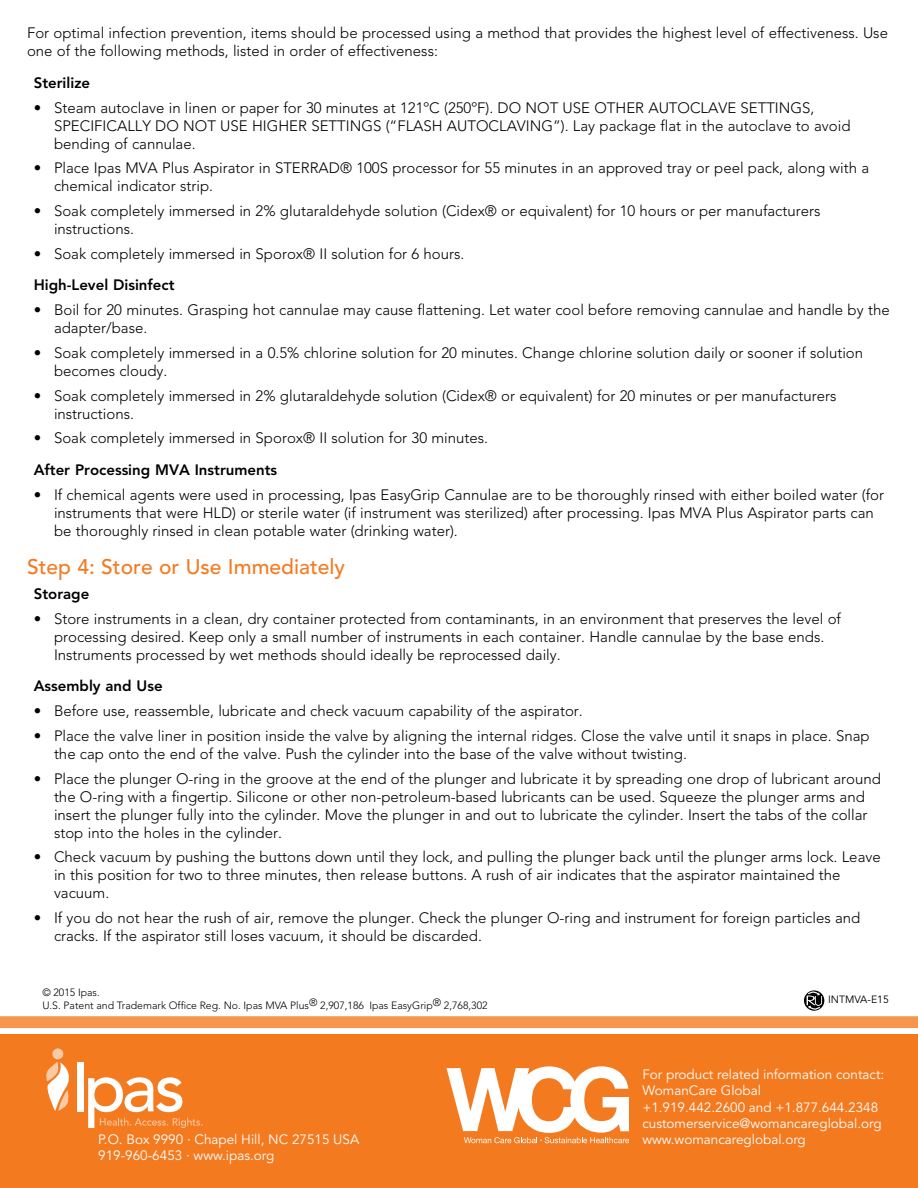
<style>
.page{position:relative;width:918px;height:1188px;background:#fff}
.page>*{position:absolute;margin:0;border:0;box-sizing:border-box;transform-origin:0 0}
.t1{font:500 21px "Avenir LT Std";color:#f47a20}
.t2{font:300 15px/18px "Avenir LT Std";color:#000}
.t3{font:800 15px "Avenir LT Std";color:#000}
.t4{font:13.5px/16.2px "Avenir";color:#fff}
.t5{font:300 10.5px/12.6px "Avenir";color:#000}
.t6{font:10.5px "Avenir";color:#000}
</style>
<div class="page">
<div style="left:0;top:1035px;width:918px;height:153px;background:#f47a20"></div>
<svg style="left:447px;top:1066px;width:182px;height:77px"></svg>
<svg style="left:46px;top:1062px;width:23px;height:49px"></svg>
<div style="left:52px;top:1048px;width:11px;height:11px;background:#fac9a5;border-radius:50%"></div>
<div style="left:77px;top:1062px;width:7px;height:49px;background:#fff"></div>
<svg style="left:88px;top:1077px;width:115px;height:51px"></svg>
<svg style="left:0;top:990px;width:918px;height:39px"></svg>
<p class="t2" style="left:27px;top:24px;width:863px">For optimal infection prevention, items should be processed using a method that provides the highest level of effectiveness. Use one of the following methods, listed in order of effectiveness:</p>
<p class="t3" style="left:34px;top:74px;width:58px">Sterilize</p>
<p class="t2" style="left:54px;top:98px;width:798px;text-indent:-20px">• Steam autoclave in linen or paper for 30 minutes at 121ºC (250ºF). DO NOT USE OTHER AUTOCLAVE SETTINGS,<br>SPECIFICALLY DO NOT USE HIGHER SETTINGS (“FLASH AUTOCLAVING”). Lay package flat in the autoclave to avoid bending of cannulae.</p>
<p class="t2" style="left:54px;top:159px;width:817px;text-indent:-20px">• Place Ipas MVA Plus Aspirator in STERRAD® 100S processor for 55 minutes in an approved tray or peel pack, along with a chemical indicator strip.</p>
<p class="t2" style="left:54px;top:202px;width:768px;text-indent:-20px">• Soak completely immersed in 2% glutaraldehyde solution (Cidex® or equivalent) for 10 hours or per manufacturers instructions.</p>
<p class="t2" style="left:34px;top:245px;width:432px">• Soak completely immersed in Sporox® II solution for 6 hours.</p>
<p class="t3" style="left:34px;top:276px;width:142px">High-Level Disinfect</p>
<p class="t2" style="left:54px;top:301px;width:837px;text-indent:-20px">• Boil for 20 minutes. Grasping hot cannulae may cause flattening. Let water cool before removing cannulae and handle by the adapter/base.</p>
<p class="t2" style="left:54px;top:344px;width:811px;text-indent:-20px">• Soak completely immersed in a 0.5% chlorine solution for 20 minutes. Change chlorine solution daily or sooner if solution becomes cloudy.</p>
<p class="t2" style="left:54px;top:386px;width:784px;text-indent:-20px">• Soak completely immersed in 2% glutaraldehyde solution (Cidex® or equivalent) for 20 minutes or per manufacturers instructions.</p>
<p class="t2" style="left:34px;top:429px;width:456px">• Soak completely immersed in Sporox® II solution for 30 minutes.</p>
<p class="t3" style="left:34px;top:461px;width:245px">After Processing MVA Instruments</p>
<p class="t2" style="left:54px;top:485px;width:832px;text-indent:-20px">• If chemical agents were used in processing, Ipas EasyGrip Cannulae are to be thoroughly rinsed with either boiled water (for instruments that were HLD) or sterile water (if instrument was sterilized) after processing. Ipas MVA Plus Aspirator parts can be thoroughly rinsed in clean potable water (drinking water).</p>
<h1 class="t1" style="left:27px;top:555px;width:320px">Step 4: Store or Use Immediately</h1>
<p class="t3" style="left:34px;top:585px;width:57px">Storage</p>
<p class="t2" style="left:54px;top:610px;width:789px;text-indent:-20px">• Store instruments in a clean, dry container protected from contaminants, in an environment that preserves the level of processing desired. Keep only a small number of instruments in each container. Handle cannulae by the base ends.<br>Instruments processed by wet methods should ideally be reprocessed daily.</p>
<p class="t3" style="left:34px;top:677px;width:130px">Assembly and Use</p>
<p class="t2" style="left:34px;top:702px;width:551px">• Before use, reassemble, lubricate and check vacuum capability of the aspirator.</p>
<p class="t2" style="left:54px;top:727px;width:817px;text-indent:-20px">• Place the valve liner in position inside the valve by aligning the internal ridges. Close the valve until it snaps in place. Snap the cap onto the end of the valve. Push the cylinder into the base of the valve without twisting.</p>
<p class="t2" style="left:54px;top:769px;width:829px;text-indent:-20px">• Place the plunger O-ring in the groove at the end of the plunger and lubricate it by spreading one drop of lubricant around the O-ring with a fingertip. Silicone or other non-petroleum-based lubricants can be used. Squeeze the plunger arms and insert the plunger fully into the cylinder. Move the plunger in and out to lubricate the cylinder. Insert the tabs of the collar stop into the holes in the cylinder.</p>
<p class="t2" style="left:54px;top:848px;width:828px;text-indent:-20px">• Check vacuum by pushing the buttons down until they lock, and pulling the plunger back until the plunger arms lock. Leave in this position for two to three minutes, then release buttons. A rush of air indicates that the aspirator maintained the vacuum.</p>
<p class="t2" style="left:54px;top:909px;width:808px;text-indent:-20px">• If you do not hear the rush of air, remove the plunger. Check the plunger O-ring and instrument for foreign particles and cracks. If the aspirator still loses vacuum, it should be discarded.</p>
<p class="t5" style="left:42px;top:987px;width:447px">© 2015 Ipas.<br>U.S. Patent and Trademark Office Reg. No. Ipas MVA Plus® 2,907,186 Ipas EasyGrip® 2,768,302</p>
<p class="t6" style="left:828px;top:993px;width:62px">INTMVA-E15</p>
<p class="t4" style="left:642px;top:1067px;width:243px">For product related information contact:<br>WomanCare Global<br>+1.919.442.2600 and +1.877.644.2348 customerservice@womancareglobal.org</p>
<p class="t4" style="left:98px;top:1132px;width:263px">P.O. Box 9990 · Chapel Hill, NC 27515 USA</p>
<p class="t4" style="left:642px;top:1132px;width:165px">www.womancareglobal.org</p>
<p class="t4" style="left:98px;top:1148px;width:178px">919-960-6453 · www.ipas.org</p>
</div>
